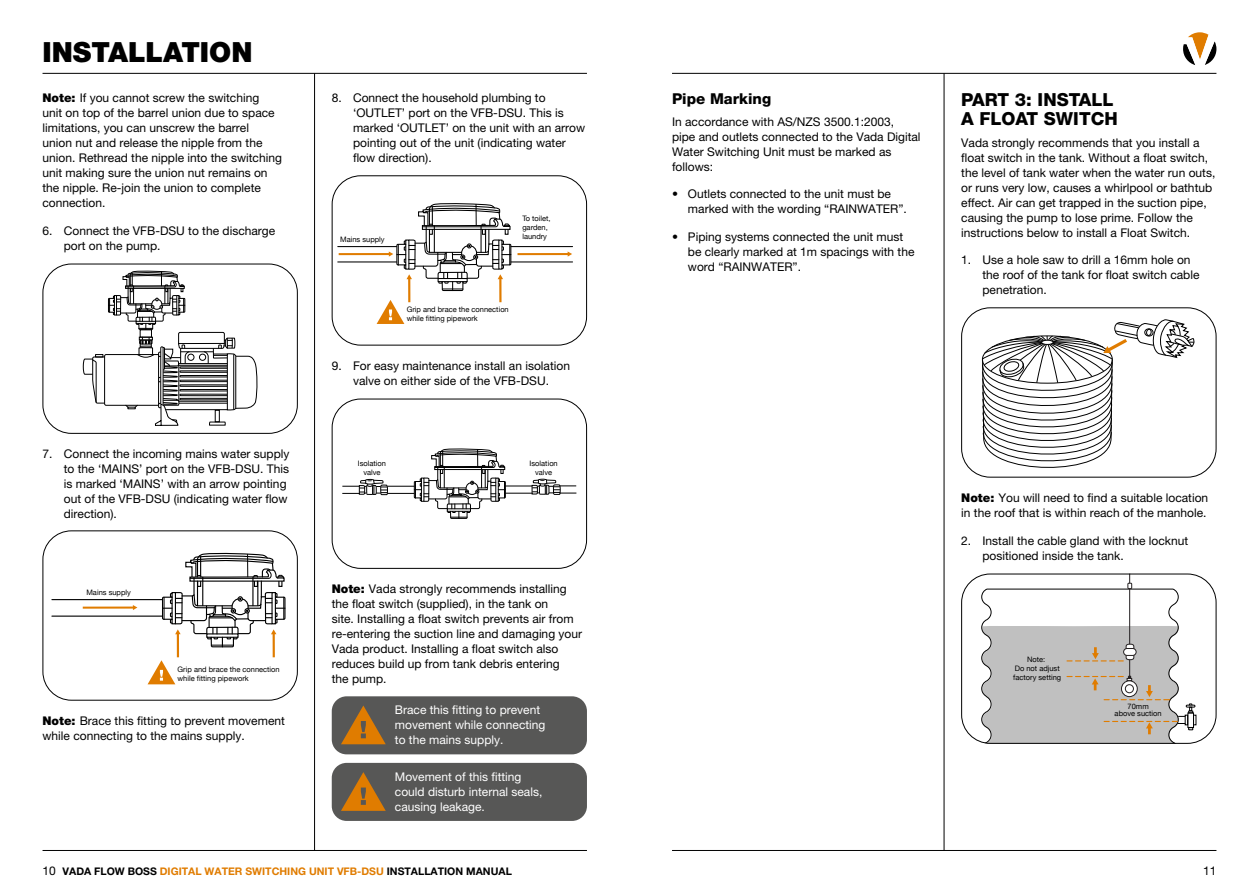
<style>
.page{position:relative;width:1259px;height:893px;background:#fff}
.page>*{position:absolute;margin:0;border:0;box-sizing:border-box;transform-origin:0 0}
.Heading{font:900 27.75px "Helvetica Neue LT Pro";color:#000}
.Sub_heading{font:800 18px/18.9px "Helvetica Neue LT Pro";color:#000}
.Heading_3{font:800 15px "Helvetica Neue LT Pro";color:#000}
.Body{font:12px/15px "Helvetica Neue LT Pro";color:#000}
.Number{font:12px/15px "Helvetica Neue LT Pro";color:#000}
.Warning{font:12px/15px "Helvetica Neue LT Pro";color:#fff}
.t1{font:700 10.5px "Helvetica Neue LT Pro";color:#e07c00}
.t2{font:7.5px/9px "Helvetica Neue";color:#000;text-align:center}
.s1{font-weight:900}
.s2{font-weight:400;font-size:12px;color:#000}
.s3{color:#000}
</style>
<div class="page">
<hr style="left:672px;top:73px;width:544px;height:1px;background:#000">
<hr style="left:672px;top:850px;width:544px;height:1px;background:#000">
<hr style="left:43px;top:73px;width:544px;height:1px;background:#000">
<hr style="left:43px;top:850px;width:544px;height:1px;background:#000">
<svg style="left:1183px;top:32px;width:33px;height:33px"></svg>
<hr style="left:314px;top:73px;width:1px;height:777px;background:#000">
<hr style="left:943px;top:73px;width:1px;height:777px;background:#000">
<hr style="left:52px;top:599px;width:110px;height:1px;background:#000">
<hr style="left:52px;top:616px;width:110px;height:1px;background:#000">
<svg style="left:148px;top:552px;width:138px;height:132px"></svg>
<svg style="left:83px;top:605px;width:54px;height:5px"></svg>
<div style="left:43px;top:530px;width:255px;height:171px;border:1px solid #000;border-radius:29px"></div>
<svg style="left:82px;top:271px;width:176px;height:155px"></svg>
<div style="left:43px;top:264px;width:255px;height:170px;border:1px solid #000;border-radius:29px"></div>
<svg style="left:342px;top:404px;width:234px;height:115px"></svg>
<div style="left:332px;top:399px;width:255px;height:170px;border:1px solid #000;border-radius:29px"></div>
<svg style="left:981px;top:319px;width:213px;height:158px"></svg>
<div style="left:961px;top:307px;width:255px;height:170px;border:1px solid #000;border-radius:29px"></div>
<svg style="left:981px;top:574px;width:215px;height:170px"></svg>
<div style="left:961px;top:574px;width:255px;height:170px;border:1px solid #000;border-radius:29px"></div>
<div style="left:332px;top:696px;width:255px;height:58px;background:#575756;border-radius:15px"></div>
<svg style="left:341px;top:705px;width:45px;height:39px"></svg>
<div style="left:332px;top:763px;width:255px;height:58px;background:#575756;border-radius:15px"></div>
<svg style="left:341px;top:772px;width:45px;height:39px"></svg>
<hr style="left:338px;top:246px;width:58px;height:1px;background:#000">
<hr style="left:338px;top:261px;width:58px;height:1px;background:#000">
<svg style="left:339px;top:203px;width:233px;height:121px"></svg>
<div style="left:332px;top:175px;width:255px;height:170px;border:1px solid #000;border-radius:29px"></div>
<p class="Heading" style="left:43px;top:36px;width:211px">INSTALLATION</p>
<p class="Body" style="left:43px;top:90px;width:241px"><span class="s1">Note:</span> If you cannot screw the switching unit on top of the barrel union due to space limitations, you can unscrew the barrel<br>union nut and release the nipple from the union. Rethread the nipple into the switching unit making sure the union nut remains on the nipple. Re-join the union to complete connection.</p>
<p class="Number" style="left:64px;top:223px;width:213px;text-indent:-21px">6. Connect the VFB-DSU to the discharge port on the pump.</p>
<p class="Number" style="left:64px;top:446px;width:227px;text-indent:-21px">7. Connect the incoming mains water supply to the ‘MAINS’ port on the VFB-DSU. This is marked ‘MAINS’ with an arrow pointing out of the VFB-DSU (indicating water flow direction).</p>
<p class="t2" style="left:86px;top:589px;width:46px">Mains supply</p>
<p class="t2" style="left:178px;top:666px;width:104px;text-align:left">Grip and brace the connection while fitting pipework</p>
<p class="Body" style="left:43px;top:713px;width:244px"><span class="s1">Note:</span> Brace this fitting to prevent movement while connecting to the mains supply.</p>
<p class="Number" style="left:353px;top:90px;width:234px;text-indent:-21px">8. Connect the household plumbing to ‘OUTLET’ port on the VFB-DSU. This is marked ‘OUTLET’ on the unit with an arrow pointing out of the unit (indicating water flow direction).</p>
<p class="t2" style="left:522px;top:214px;width:30px;text-align:left">To toilet, garden,</p>
<p class="t2" style="left:340px;top:235px;width:46px">Mains supply</p>
<p class="t2" style="left:522px;top:232px;width:26px">laundry</p>
<p class="t2" style="left:407px;top:305px;width:104px;text-align:left">Grip and brace the connection while fitting pipework</p>
<p class="Number" style="left:332px;top:358px;width:240px;text-align:center">9. For easy maintenance install an isolation valve on either side of the VFB-DSU.</p>
<p class="t2" style="left:358px;top:459px;width:30px">Isolation valve</p>
<p class="t2" style="left:529px;top:459px;width:30px">Isolation valve</p>
<p class="Body" style="left:332px;top:581px;width:252px"><span class="s1">Note:</span> Vada strongly recommends installing the float switch (supplied), in the tank on<br>site. Installing a float switch prevents air from re-entering the suction line and damaging your Vada product. Installing a float switch also reduces build up from tank debris entering<br>the pump.</p>
<p class="Warning" style="left:395px;top:702px;width:152px">Brace this fitting to prevent movement while connecting to the mains supply.</p>
<p class="Warning" style="left:395px;top:769px;width:149px">Movement of this fitting could disturb internal seals, causing leakage.</p>
<p class="Heading_3" style="left:672px;top:90px;width:101px">Pipe Marking</p>
<p class="Body" style="left:672px;top:114px;width:250px">In accordance with AS/NZS 3500.1:2003,<br>pipe and outlets connected to the Vada Digital Water Switching Unit must be marked as follows:</p>
<p class="Body" style="left:688px;top:186px;width:220px;text-indent:-16px">• Outlets connected to the unit must be marked with the wording “RAINWATER”.</p>
<p class="Body" style="left:688px;top:229px;width:228px;text-indent:-16px">• Piping systems connected the unit must be clearly marked at 1m spacings with the word “RAINWATER”.</p>
<p class="Sub_heading" style="left:961px;top:90px;width:158px">PART 3: INSTALL<br>A FLOAT SWITCH</p>
<p class="Body" style="left:961px;top:135px;width:256px">Vada strongly recommends that you install a float switch in the tank. Without a float switch, the level of tank water when the water run outs, or runs very low, causes a whirlpool or bathtub effect. Air can get trapped in the suction pipe, causing the pump to lose prime. Follow the instructions below to install a Float Switch.</p>
<p class="Number" style="left:982px;top:253px;width:218px;text-indent:-21px">1. Use a hole saw to drill a 16mm hole on the roof of the tank for float switch cable penetration.</p>
<p class="Body" style="left:961px;top:490px;width:248px"><span class="s1">Note:</span> You will need to find a suitable location in the roof that is within reach of the manhole.</p>
<p class="Number" style="left:982px;top:533px;width:207px;text-indent:-21px">2. Install the cable gland with the locknut positioned inside the tank.</p>
<p class="t2" style="left:1013px;top:655px;width:49px">Note:<br>Do not adjust factory setting</p>
<p class="t2" style="left:1114px;top:702px;width:49px;line-height:7.5px">70mm<br>above suction</p>
<p class="t1" style="left:43px;top:865px;width:471px"><span class="s2">10</span> <span class="s3">VADA FLOW BOSS</span> DIGITAL WATER SWITCHING UNIT VFB-DSU <span class="s3">INSTALLATION MANUAL</span></p>
<p class="Body" style="left:1203px;top:863px;width:15px">11</p>
</div>
